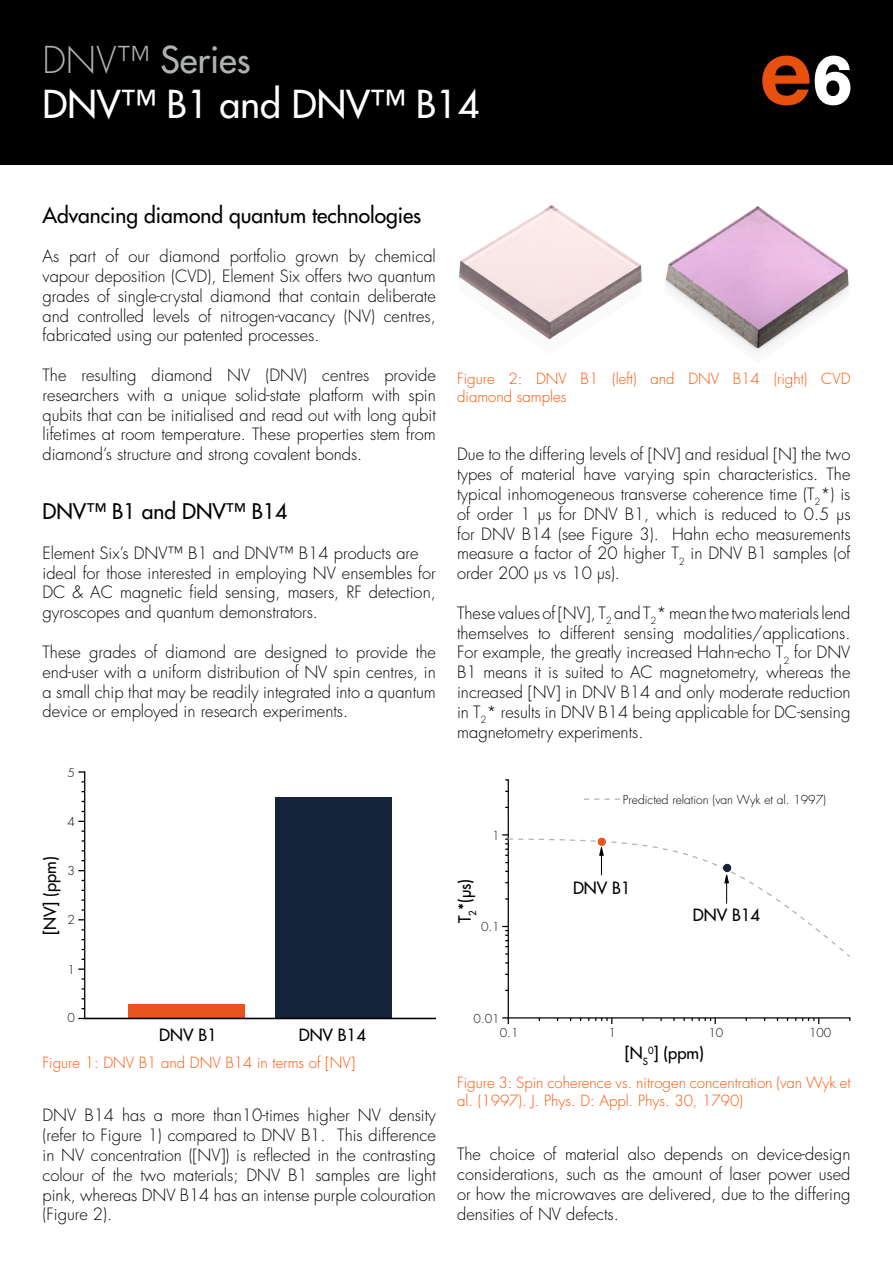
<style>
.page{position:relative;width:893px;height:1263px;background:#fff}
.page>*{position:absolute;margin:0;border:0;box-sizing:border-box;transform-origin:0 0}
.t1{font:500 37.5px "Futura Std";color:#fff}
.t2{font:500 36px "Futura Std";color:#afb2b3}
.t3{font:500 21px "Futura Std";color:#000}
.t4{font:300 16.5px/19.8px "Futura Std";color:#000;text-align:justify}
.t5{font:500 16.5px "Futura Std";color:#000}
.t6{font:300 15px/18px "Futura Std";color:#ff5100}
.t7{font:300 12px "Futura Std";color:#000}
.s1{font-weight:300}
</style>
<div class="page">
<div style="left:0;top:0;width:893px;height:164px;background:#000"></div>
<svg style="left:762px;top:56px;width:88px;height:49px"></svg>
<div style="left:128px;top:1004px;width:117px;height:14px;background:#e9531e"></div>
<div style="left:275px;top:797px;width:116px;height:221px;background:#132339"></div>
<hr style="left:84px;top:772px;width:1px;height:246px;background:#000">
<hr style="left:85px;top:1018px;width:350px;height:1px;background:#000">
<svg style="left:78px;top:771px;width:7px;height:2px"></svg>
<svg style="left:78px;top:968px;width:6px;height:2px"></svg>
<img style="left:459px;top:205px;width:183px;height:135px">
<img style="left:665px;top:206px;width:184px;height:145px">
<hr style="left:508px;top:1017px;width:342px;height:1px;background:#000">
<svg style="left:802px;top:1018px;width:17px;height:6px"></svg>
<svg style="left:691px;top:1018px;width:25px;height:6px"></svg>
<svg style="left:595px;top:1018px;width:17px;height:6px"></svg>
<hr style="left:508px;top:780px;width:1px;height:238px;background:#000">
<svg style="left:502px;top:1017px;width:7px;height:7px"></svg>
<svg style="left:502px;top:834px;width:348px;height:129px"></svg>
<h2 class="t2" style="left:43px;top:38px;width:210px"><span class="s1">DNV™</span> Series</h2>
<h1 class="t1" style="left:43px;top:81px;width:439px">DNV™ B1 and DNV™ B14</h1>
<p class="t3" style="left:43px;top:202px;width:380px">Advancing diamond quantum technologies</p>
<p class="t4" style="left:43px;top:247px;width:395px">As part of our diamond portfolio grown by chemical vapour deposition (CVD), Element Six offers two quantum grades of single-crystal diamond that contain deliberate and controlled levels of nitrogen-vacancy (NV) centres, fabricated using our patented processes.</p>
<p class="t4" style="left:43px;top:365px;width:395px">The resulting diamond NV (DNV) centres provide researchers with a unique solid-state platform with spin qubits that can be initialised and read out with long qubit lifetimes at room temperature. These properties stem from diamond’s structure and strong covalent bonds.</p>
<p class="t3" style="left:43px;top:498px;width:246px">DNV™ B1 and DNV™ B14</p>
<p class="t4" style="left:43px;top:543px;width:395px;text-align:left">Element Six’s DNV™ B1 and DNV™ B14 products are ideal for those interested in employing NV ensembles for DC &amp; AC magnetic field sensing, masers, RF detection, gyroscopes and quantum demonstrators.</p>
<p class="t4" style="left:43px;top:642px;width:395px">These grades of diamond are designed to provide the end-user with a uniform distribution of NV spin centres, in a small chip that may be readily integrated into a quantum device or employed in research experiments.</p>
<p class="t7" style="left:67px;top:765px;width:9px">5</p>
<p class="t7" style="left:67px;top:814px;width:9px">4</p>
<p class="t7" style="left:67px;top:863px;width:9px">3</p>
<p class="t5" style="left:40px;top:935px;width:81px;rotate:-90deg">[NV] (ppm)</p>
<p class="t7" style="left:67px;top:913px;width:9px">2</p>
<p class="t7" style="left:67px;top:962px;width:9px">1</p>
<p class="t7" style="left:67px;top:1011px;width:9px">0</p>
<p class="t6" style="left:43px;top:1054px;width:314px">Figure 1: DNV B1 and DNV B14 in terms of [NV]</p>
<p class="t5" style="left:159px;top:1024px;width:59px">DNV B1</p>
<p class="t5" style="left:299px;top:1024px;width:69px">DNV B14</p>
<p class="t4" style="left:43px;top:1106px;width:395px">DNV B14 has a more than10-times higher NV density (refer to Figure 1) compared to DNV B1. This difference in NV concentration ([NV]) is reflected in the contrasting colour of the two materials; DNV B1 samples are light pink, whereas DNV B14 has an intense purple colouration (Figure 2).</p>
<p class="t6" style="left:457px;top:370px;width:395px">Figure 2: DNV B1 (left) and DNV B14 (right) CVD diamond samples</p>
<p class="t4" style="left:457px;top:445px;width:395px">Due to the differing levels of [NV] and residual [N] the two types of material have varying spin characteristics. The typical inhomogeneous transverse coherence time (T<sub>2</sub>*) is of order 1 µs for DNV B1, which is reduced to 0.5 µs for DNV B14 (see Figure 3). Hahn echo measurements measure a factor of 20 higher T<sub>2</sub> in DNV B1 samples (of order 200 µs vs 10 µs).</p>
<p class="t4" style="left:457px;top:603px;width:395px">These values of [NV], T<sub>2</sub> and T<sub>2</sub>* mean the two materials lend themselves to different sensing modalities/applications.<br>For example, the greatly increased Hahn-echo T<sub>2</sub> for DNV B1 means it is suited to AC magnetometry, whereas the increased [NV] in DNV B14 and only moderate reduction in T<sub>2</sub>* results in DNV B14 being applicable for DC-sensing magnetometry experiments.</p>
<p class="t7" style="left:492px;top:828px;width:9px">1</p>
<p class="t7" style="left:623px;top:792px;width:205px">Predicted relation (van Wyk et al. 1997)</p>
<p class="t5" style="left:454px;top:923px;width:46px;rotate:-90deg">T<sub>2</sub>*(μs)</p>
<p class="t5" style="left:573px;top:877px;width:59px">DNV B1</p>
<p class="t7" style="left:481px;top:919px;width:20px">0.1</p>
<p class="t7" style="left:474px;top:1011px;width:28px">0.01</p>
<p class="t5" style="left:693px;top:905px;width:69px">DNV B14</p>
<p class="t7" style="left:500px;top:1026px;width:20px">0.1</p>
<p class="t7" style="left:608px;top:1026px;width:9px">1</p>
<p class="t7" style="left:708px;top:1026px;width:16px">10</p>
<p class="t7" style="left:809px;top:1026px;width:24px">100</p>
<p class="t5" style="left:625px;top:1043px;width:81px">[N<sub>S</sub><sup>0</sup>] (ppm)</p>
<p class="t6" style="left:457px;top:1074px;width:395px">Figure 3: Spin coherence vs. nitrogen concentration (van Wyk et al. (1997). J. Phys. D: Appl. Phys. 30, 1790)</p>
<p class="t4" style="left:457px;top:1145px;width:395px">The choice of material also depends on device-design considerations, such as the amount of laser power used or how the microwaves are delivered, due to the differing densities of NV defects.</p>
</div>
